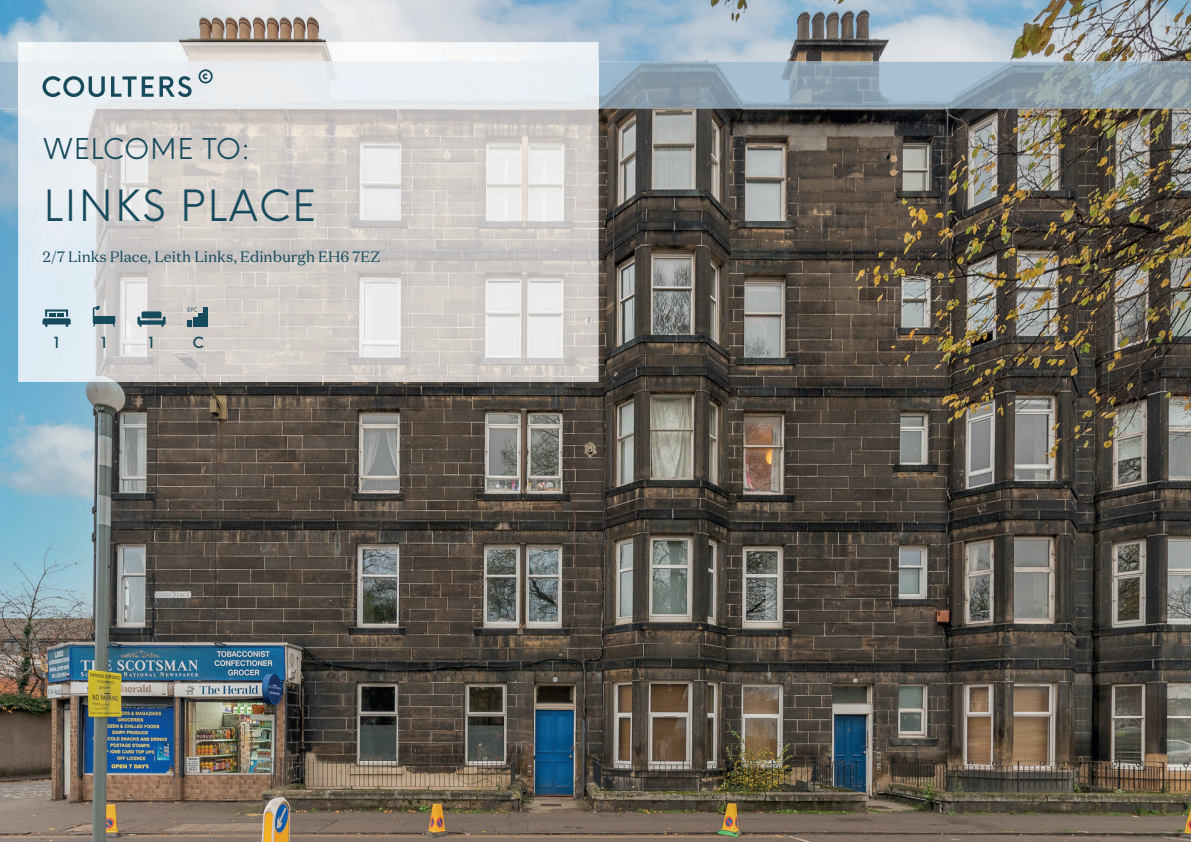
<style>
.page{position:relative;width:1191px;height:842px;background:#fff}
.page>*{position:absolute;margin:0;border:0;box-sizing:border-box;transform-origin:0 0}
.t1{font:42px "Coulters Neue Einstellung";letter-spacing:.02em;color:#164a5c}
.t2{font:28px "Coulters Neue Einstellung";letter-spacing:.01em;color:#164a5c}
.t3{font:15px "Domaine Text";color:#164a5c}
.t4{font:500 15px "Coulters Neue Einstellung";color:#164a5c}
</style>
<div class="page">
<img style="left:0;top:0;width:1191px;height:842px">
<img style="left:0;top:62px;width:1191px;height:46px">
<img style="left:18px;top:42px;width:580px;height:340px">
<div style="left:18px;top:62px;width:580px;height:46px;background:#eaeff3"></div>
<svg style="left:43px;top:76px;width:62px;height:21px"></svg>
<svg style="left:111px;top:76px;width:81px;height:21px;background:#99b0b9"></svg>
<svg style="left:198px;top:69px;width:15px;height:14px"></svg>
<svg style="left:43px;top:309px;width:28px;height:18px"></svg>
<svg style="left:93px;top:306px;width:22px;height:21px"></svg>
<svg style="left:137px;top:311px;width:29px;height:16px"></svg>
<svg style="left:188px;top:307px;width:9px;height:5px"></svg>
<hr style="left:204px;top:307px;width:4px;height:20px;background:#164a5c">
<hr style="left:198px;top:313px;width:4px;height:14px;background:#164a5c">
<hr style="left:193px;top:317px;width:4px;height:10px;background:#164a5c">
<svg style="left:188px;top:320px;width:4px;height:7px"></svg>
<h2 class="t2" style="left:43px;top:124px;width:209px">WELCOME TO:</h2>
<h1 class="t1" style="left:43px;top:169px;width:275px">LINKS PLACE</h1>
<p class="t3" style="left:43px;top:248px;width:340px">2/7 Links Place, Leith Links, Edinburgh EH6 7EZ</p>
<p class="t4" style="left:52px;top:330px;width:11px">1</p>
<p class="t4" style="left:99px;top:329px;width:11px">1</p>
<p class="t4" style="left:146px;top:329px;width:11px">1</p>
<p class="t4" style="left:193px;top:329px;width:13px">C</p>
</div>
